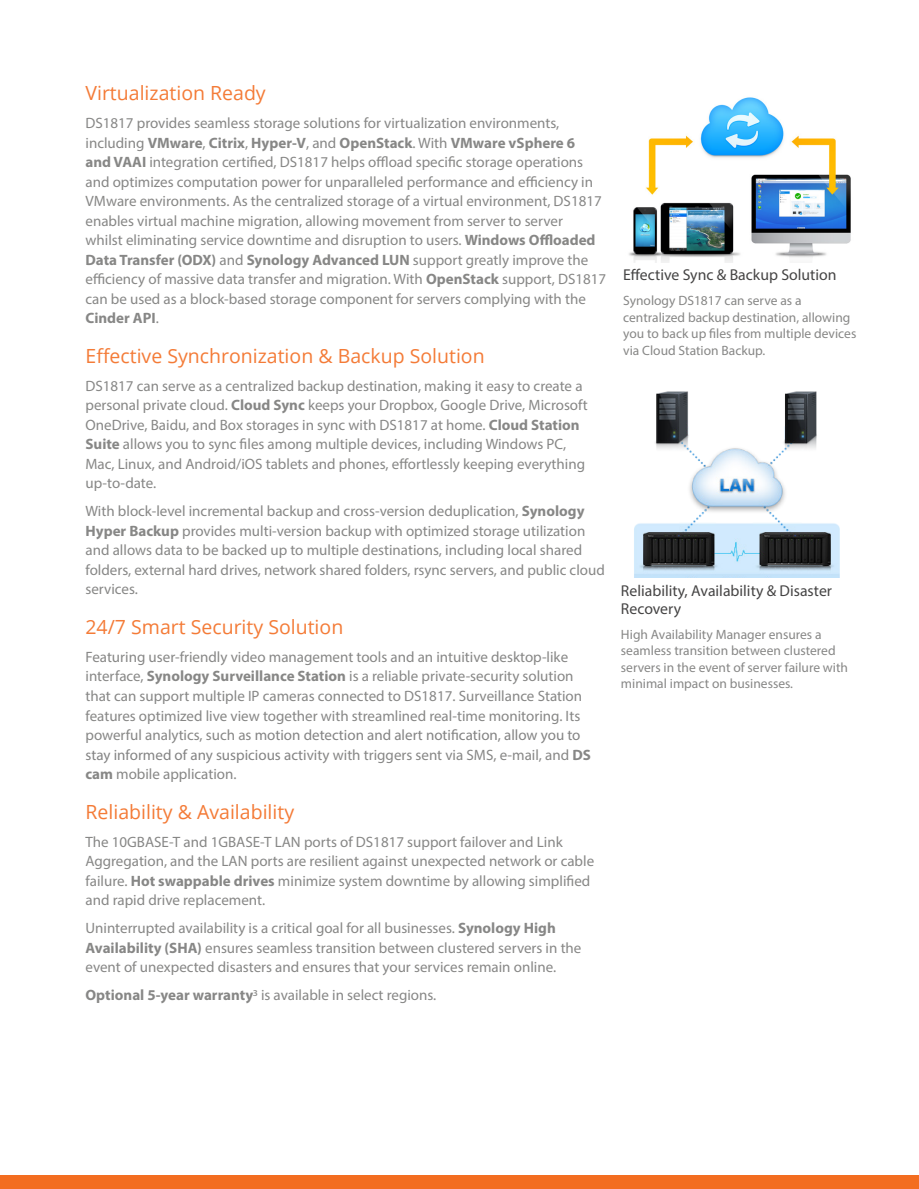
<style>
.page{position:relative;width:919px;height:1189px;background:#fff}
.page>*{position:absolute;margin:0;border:0;box-sizing:border-box;transform-origin:0 0}
.Chapter_Title_1{font:19.5px "Open Sans";color:#f47b37}
.Graphic_Title{font:15.75px/18px "Myriad Pro";color:#454444}
.Body_Content{font:15px/19.5px "Myriad Pro";color:#878786}
.Graphic_Text{font:13.5px/16.5px "Myriad Pro";color:#878786}
.s1{font-weight:700}
.s2{color:#848484}
</style>
<div class="page">
<div style="left:0;top:1175px;width:918px;height:13px;background:#f36d20"></div>
<img style="left:629px;top:97px;width:222px;height:165px">
<img style="left:634px;top:391px;width:206px;height:187px">
<p class="Chapter_Title_1" style="left:85px;top:80px;width:182px">Virtualization Ready</p>
<p class="Body_Content" style="left:85px;top:113px;width:522px">DS1817 provides seamless storage solutions for virtualization environments, including <span class="s1">VMware</span>, <span class="s1">Citrix</span>, <span class="s1">Hyper-V</span>, and <span class="s1">OpenStack</span>. With <span class="s1">VMware vSphere 6<br>and VAAI</span> integration certified, DS1817 helps offload specific storage operations and optimizes computation power for unparalleled performance and efficiency in VMware environments. As the centralized storage of a virtual environment, DS1817 enables virtual machine migration, allowing movement from server to server<br>whilst eliminating service downtime and disruption to users. <span class="s1">Windows Offloaded Data Transfer (ODX)</span> and <span class="s1">Synology Advanced LUN</span> support greatly improve the efficiency of massive data transfer and migration. With <span class="s1">OpenStack</span> support, DS1817 can be used as a block-based storage component for servers complying with the <span class="s1">Cinder API</span>.</p>
<p class="Chapter_Title_1" style="left:85px;top:342px;width:401px">Effective Synchronization &amp; Backup Solution</p>
<p class="Body_Content" style="left:85px;top:376px;width:504px">DS1817 can serve as a centralized backup destination, making it easy to create a personal private cloud. <span class="s1">Cloud Sync</span> keeps your Dropbox, Google Drive, Microsoft OneDrive, Baidu, and Box storages in sync with DS1817 at home. <span class="s1">Cloud Station Suite</span> allows you to sync files among multiple devices, including Windows PC, Mac, Linux, and Android/iOS tablets and phones, effortlessly keeping everything up-to-date.</p>
<p class="Body_Content" style="left:85px;top:501px;width:521px">With block-level incremental backup and cross-version deduplication, <span class="s1">Synology Hyper Backup</span> provides multi-version backup with optimized storage utilization and allows data to be backed up to multiple destinations, including local shared folders, external hard drives, network shared folders, rsync servers, and public cloud services.</p>
<p class="Chapter_Title_1" style="left:85px;top:614px;width:259px">24/7 Smart Security Solution</p>
<p class="Body_Content" style="left:85px;top:647px;width:507px">Featuring user-friendly video management tools and an intuitive desktop-like interface, <span class="s1">Synology Surveillance Station</span> is a reliable private-security solution that can support multiple IP cameras connected to DS1817. Surveillance Station features optimized live view together with streamlined real-time monitoring. Its powerful analytics, such as <span class="s2">motion detection and alert notification, allow you to stay informed of any suspicious act</span>ivity with triggers sent via SMS, e-mail, and <span class="s1">DS cam</span> mobile application.</p>
<p class="Chapter_Title_1" style="left:85px;top:798px;width:210px">Reliability &amp; Availability</p>
<p class="Body_Content" style="left:85px;top:831px;width:510px">The 10GBASE-T and 1GBASE-T LAN ports of DS1817 support failover and Link Aggregation, and the LAN ports are resilient against unexpected network or cable failure. <span class="s1">Hot swappable drives</span> minimize system downtime by allowing simplified and rapid drive replacement.</p>
<p class="Body_Content" style="left:85px;top:918px;width:497px">Uninterrupted availability is a critical goal for all businesses. <span class="s1">Synology High<br>Availability (SHA)</span> ensures seamless transition between clustered servers in the event of unexpected disasters and ensures that your services remain online.</p>
<p class="Body_Content" style="left:85px;top:985px;width:352px"><span class="s1">Optional 5-year warranty</span>3 is available in select regions.</p>
<p class="Graphic_Title" style="left:623px;top:266px;width:215px">Effective Sync &amp; Backup Solution</p>
<p class="Graphic_Text" style="left:623px;top:292px;width:235px">Synology DS1817 can serve as a centralized backup destination, allowing you to back up files from multiple devices via Cloud Station Backup.</p>
<p class="Graphic_Title" style="left:621px;top:581px;width:213px">Reliability, Availability &amp; Disaster<br>Recovery</p>
<p class="Graphic_Text" style="left:621px;top:626px;width:229px">High Availability Manager ensures a seamless transition between clustered servers in the event of server failure with minimal impact on businesses.</p>
</div>
